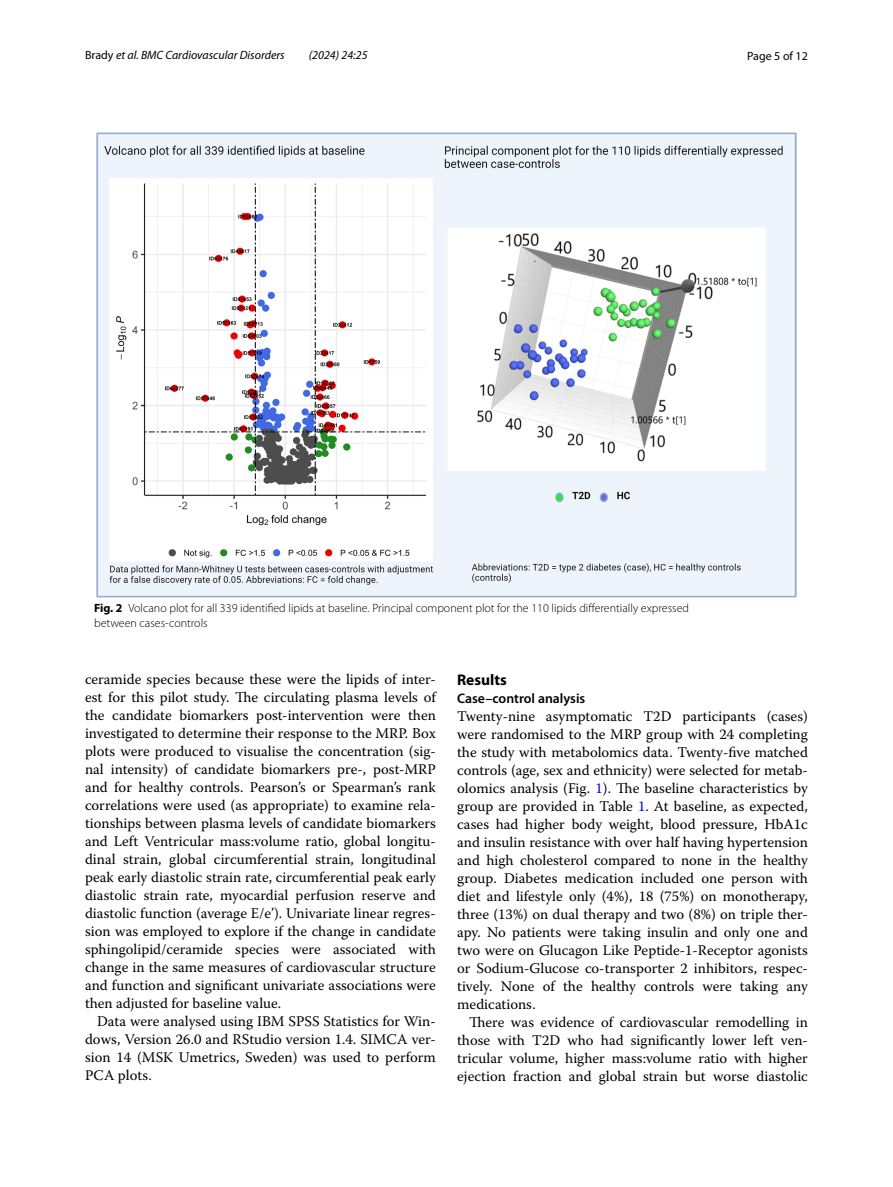
<style>
.page{position:relative;width:893px;height:1187px;background:#fff}
.page>*{position:absolute;margin:0;border:0;box-sizing:border-box;transform-origin:0 0}
.t1{font:700 15.45px "Myriad Pro";color:#000}
.t2{font:14.7px/18px "Warnock Pro";color:#000;text-align:justify}
.t3{font:600 13.8px "Myriad Pro";color:#000}
.t4{font:300 12px/15px "Myriad Pro";color:#000}
.t5{font:italic 12px "Myriad Pro";color:#000}
.t6{font:12px "Myriad Pro";color:#000}
.s1{font-style:normal}
.s2{font-weight:700}
.s3{color:#00f}
</style>
<div class="page">
<img style="left:96px;top:133px;width:701px;height:464px">
<p class="t5" style="left:85px;top:48px;width:201px"><span class="s1">Brady</span> et al. BMC Cardiovascular Disorders</p>
<p class="t5" style="left:309px;top:48px;width:60px">(2024) 24:25</p>
<p class="t6" style="left:747px;top:48px;width:62px">Page 5 of 12</p>
<p class="t4" style="left:94px;top:601px;width:596px"><span class="s2">Fig. 2</span> Volcano plot for all 339 identified lipids at baseline. Principal component plot for the 110 lipids differentially expressed between cases-controls</p>
<p class="t2" style="left:85px;top:670px;width:352px">ceramide species because these were the lipids of inter&shy;est for this pilot study. The circulating plasma levels of the candidate biomarkers post-intervention were then investigated to determine their response to the MRP. Box plots were produced to visualise the concentration (sig&shy;nal intensity) of candidate biomarkers pre-, post-MRP and for healthy controls. Pearson’s or Spearman’s rank correlations were used (as appropriate) to examine rela&shy;tionships between plasma levels of candidate biomarkers and Left Ventricular mass:volume ratio, global longitu&shy;dinal strain, global circumferential strain, longitudinal peak early diastolic strain rate, circumferential peak early diastolic strain rate, myocardial perfusion reserve and diastolic function (average E/e’). Univariate linear regres&shy;sion was employed to explore if the change in candidate sphingolipid/ceramide species were associated with change in the same measures of cardiovascular structure and function and significant univariate associations were then adjusted for baseline value.</p>
<p class="t2" style="left:85px;top:1012px;width:352px;text-indent:12px">Data were analysed using IBM SPSS Statistics for Win&shy;dows, Version 26.0 and RStudio version 1.4. SIMCA ver&shy;sion 14 (MSK Umetrics, Sweden) was used to perform PCA plots.</p>
<p class="t1" style="left:457px;top:669px;width:51px">Results</p>
<p class="t3" style="left:457px;top:689px;width:130px">Case–control analysis</p>
<p class="t2" style="left:457px;top:706px;width:352px">Twenty-nine asymptomatic T2D participants (cases) were randomised to the MRP group with 24 completing the study with metabolomics data. Twenty-five matched controls (age, sex and ethnicity) were selected for metab&shy;olomics analysis (Fig. <span class="s3">1</span>). The baseline characteristics by group are provided in Table <span class="s3">1</span>. At baseline, as expected, cases had higher body weight, blood pressure, HbA1c and insulin resistance with over half having hypertension and high cholesterol compared to none in the healthy group. Diabetes medication included one person with diet and lifestyle only (4%), 18 (75%) on monotherapy, three (13%) on dual therapy and two (8%) on triple ther&shy;apy. No patients were taking insulin and only one and two were on Glucagon Like Peptide-1-Receptor agonists or Sodium-Glucose co-transporter 2 inhibitors, respec&shy;tively. None of the healthy controls were taking any medications.</p>
<p class="t2" style="left:457px;top:1012px;width:352px;text-indent:12px">There was evidence of cardiovascular remodelling in those with T2D who had significantly lower left ven&shy;tricular volume, higher mass:volume ratio with higher ejection fraction and global strain but worse diastolic</p>
</div>
